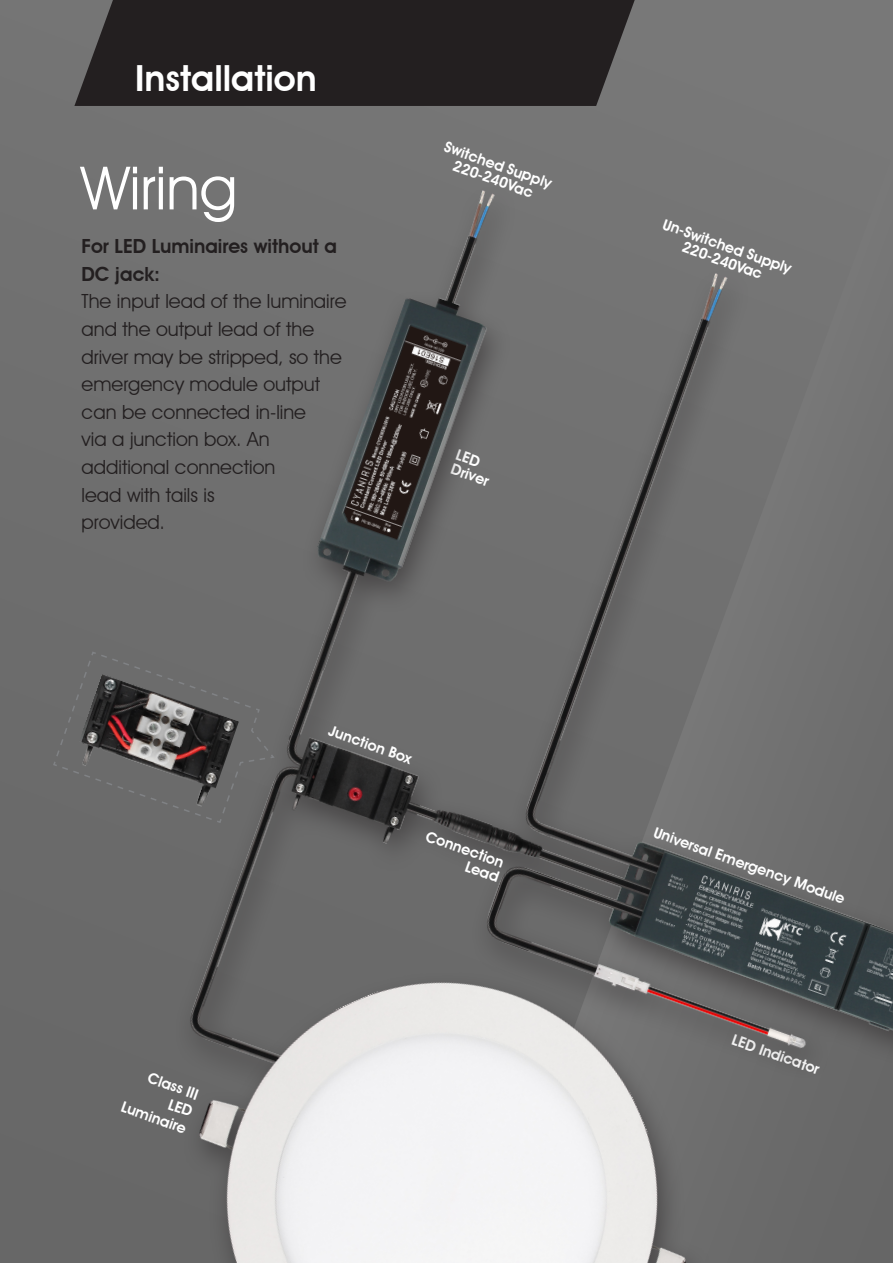
<style>
.page{position:relative;width:893px;height:1263px;background:#6f6f6f}
.page>*{position:absolute;margin:0;border:0;box-sizing:border-box;transform-origin:0 0}
.t1{font:60px "Avant Garde IT Cby BT";color:#fff}
.t2{font:600 36px "Avant Garde IT Cby BT";color:#fff}
.t3{font:19.5px/27.6px "Avant Garde IT Cby BT";color:#231f20}
.t4{font:600 19.5px "Avant Garde IT Cby BT";color:#231f20}
.t5{font:600 15px/14.9px "Avant Garde IT Cby BT";color:#fff;text-align:right}
</style>
<div class="page">
<svg style="left:74px;top:0;width:561px;height:106px;background:#282526"></svg>
<img style="left:223px;top:190px;width:670px;height:877px">
<img style="left:183px;top:914px;width:522px;height:349px">
<svg style="left:53px;top:650px;width:223px;height:174px"></svg>
<img style="left:70px;top:674px;width:169px;height:141px">
<svg style="left:183px;top:1099px;width:10px;height:17px"></svg>
<svg style="left:456px;top:449px;width:25px;height:18px"></svg>
<p class="t2" style="left:135px;top:56px;width:183px">Installation</p>
<p class="t1" style="left:81px;top:152px;width:158px">Wiring</p>
<p class="t4" style="left:82px;top:235px;width:257px">For LED Luminaires without a</p>
<p class="t4" style="left:82px;top:262px;width:80px">DC jack:</p>
<p class="t3" style="left:82px;top:288px;width:266px">The input lead of the luminaire</p>
<p class="t3" style="left:82px;top:315px;width:234px">and the output lead of the</p>
<p class="t3" style="left:82px;top:343px;width:262px">driver may be stripped, so the emergency module output can be connected in-line<br>via a junction box. An</p>
<p class="t3" style="left:82px;top:453px;width:195px">additional connection lead with tails is</p>
<p class="t3" style="left:82px;top:508px;width:85px">provided.</p>
<p class="t5" style="left:448px;top:139px;width:114px;rotate:20deg">Switched Supply</p>
<p class="t5" style="left:456px;top:158px;width:85px;rotate:20deg">220-240Vac</p>
<p class="t5" style="left:454px;top:461px;width:41px;rotate:20deg">Driver</p>
<p class="t5" style="left:151px;top:1070px;width:54px;rotate:20deg">Class III</p>
<p class="t5" style="left:125px;top:1099px;width:70px;rotate:20deg">Luminaire</p>
<p class="t5" style="left:332px;top:722px;width:89px;rotate:20deg">Junction Box</p>
<p class="t5" style="left:429px;top:828px;width:84px;rotate:20deg">Connection<br>Lead</p>
<p class="t5" style="left:666px;top:216px;width:137px;rotate:20deg">Un-Switched Supply</p>
<p class="t5" style="left:685px;top:239px;width:85px;rotate:20deg">220-240Vac</p>
<p class="t5" style="left:657px;top:824px;width:203px;rotate:20deg">Universal Emergency Module</p>
<p class="t5" style="left:735px;top:1032px;width:93px;rotate:20deg">LED Indicator</p>
</div>
